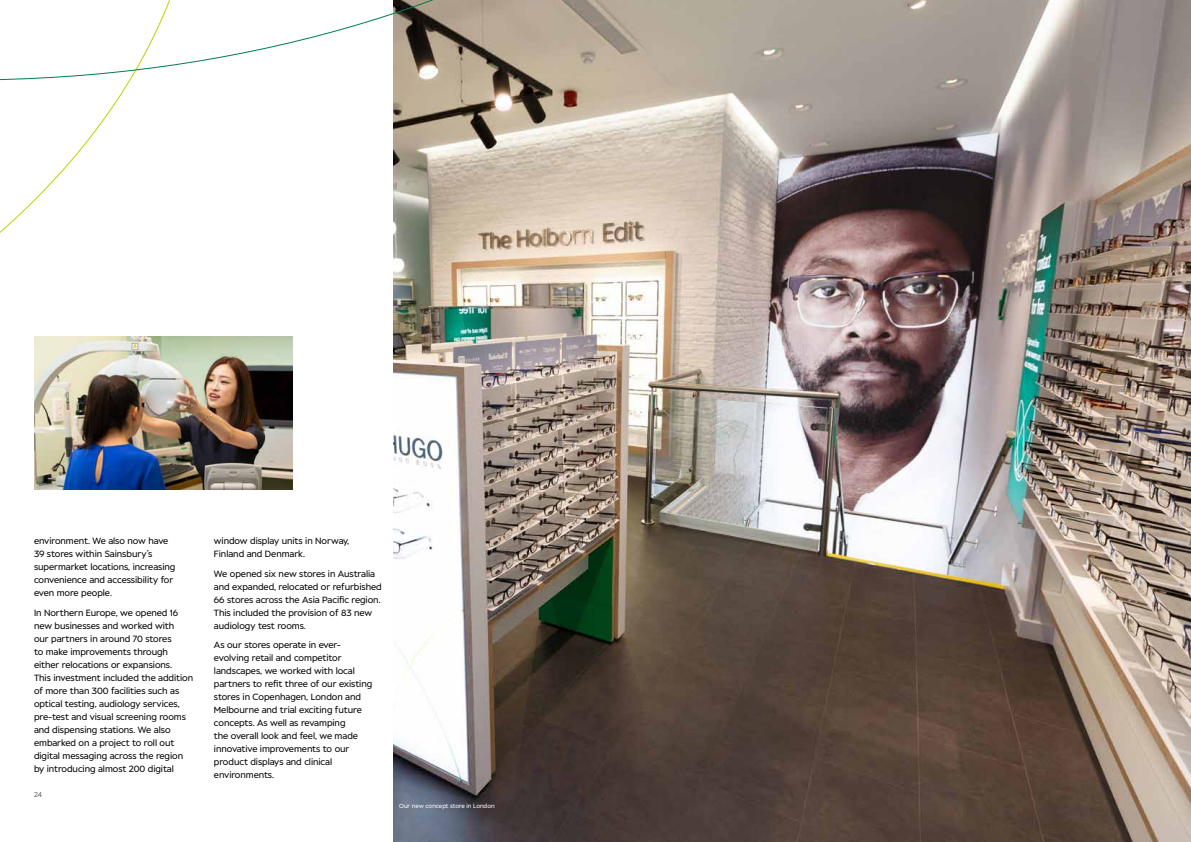
<style>
.page{position:relative;width:1191px;height:842px;background:#fff}
.page>*{position:absolute;margin:0;border:0;box-sizing:border-box;transform-origin:0 0}
.t1{font:9px/13px "Specsavers";letter-spacing:-.005em;color:#000}
.t2{font:300 7px "Specsavers";color:#000}
.t3{font:6px "Specsavers";letter-spacing:-.005em;color:#fff}
</style>
<div class="page">
<img style="left:393px;top:0;width:798px;height:842px">
<svg style="left:0;top:81px;width:130px;height:152px"></svg>
<svg style="left:0;top:0;width:587px;height:81px"></svg>
<img style="left:34px;top:336px;width:258px;height:153px">
<p class="t1" style="left:34px;top:535px;width:143px">environment. We also now have<br>39 stores within Sainsbury’s supermarket locations, increasing convenience and accessibility for even more people.</p>
<p class="t1" style="left:34px;top:606px;width:161px">In Northern Europe, we opened 16 new businesses and worked with<br>our partners in around 70 stores<br>to make improvements through either relocations or expansions.<br>This investment included the addition of more than 300 facilities such as optical testing, audiology services, pre-test and visual screening rooms and dispensing stations. We also embarked on a project to roll out digital messaging across the region by introducing almost 200 digital</p>
<p class="t2" style="left:34px;top:790px;width:10px">24</p>
<p class="t1" style="left:214px;top:535px;width:137px">window display units in Norway,<br>Finland and Denmark.</p>
<p class="t1" style="left:214px;top:567px;width:169px">We opened six new stores in Australia and expanded, relocated or refurbished 66 stores across the Asia Pacific region.<br>This included the provision of 83 new audiology test rooms.</p>
<p class="t1" style="left:214px;top:639px;width:160px">As our stores operate in ever&shy;evolving retail and competitor landscapes, we worked with local partners to refit three of our existing stores in Copenhagen, London and<br>Melbourne and trial exciting future concepts. As well as revamping<br>the overall look and feel, we made innovative improvements to our product displays and clinical environments.</p>
<p class="t3" style="left:399px;top:802px;width:97px">Our new concept store in London</p>
</div>
